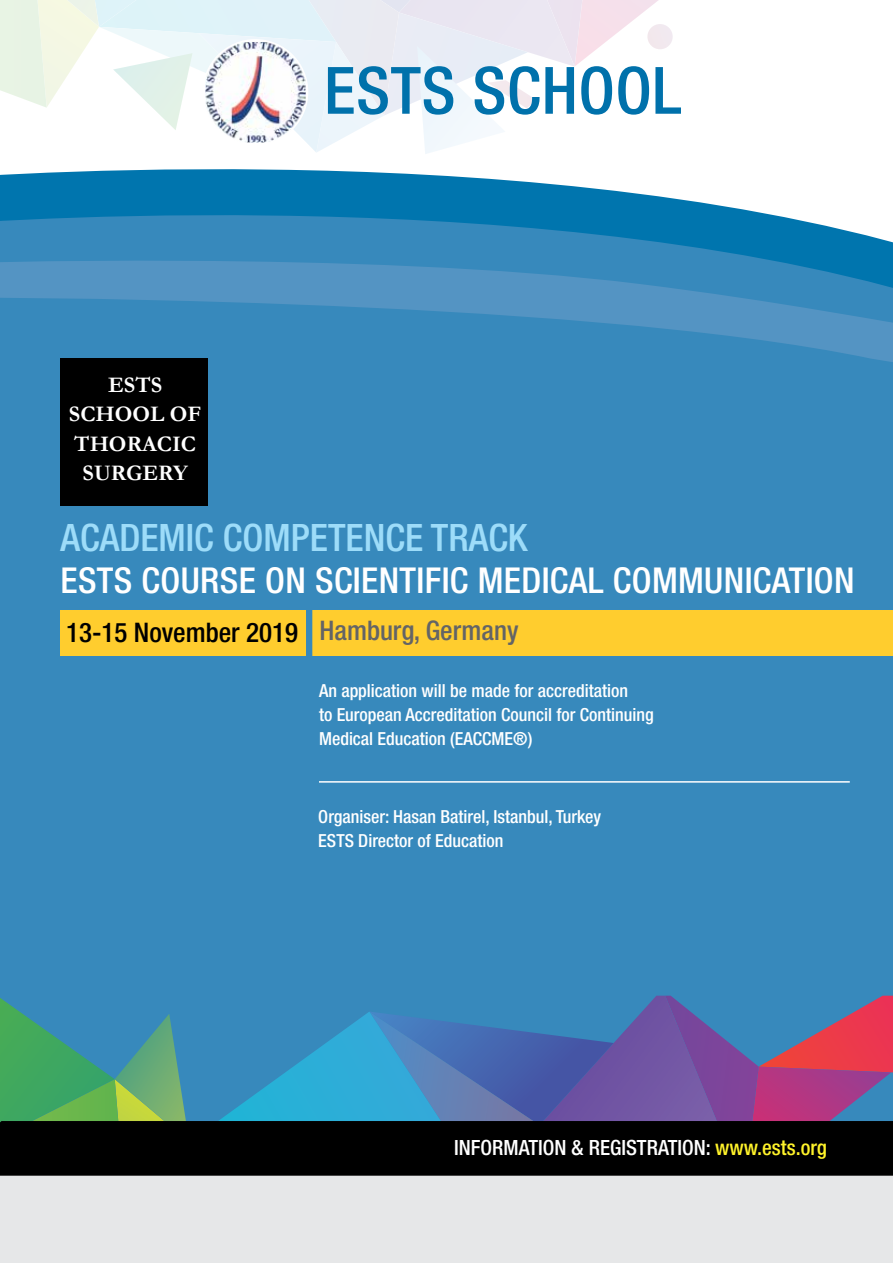
<style>
.page{position:relative;width:893px;height:1263px;background:#fff}
.page>*{position:absolute;margin:0;border:0;box-sizing:border-box;transform-origin:0 0}
.t1{font:500 condensed 65.25px "Helvetica Neue LT Com";letter-spacing:.01em;color:#0071ab}
.t2{font:500 condensed 37.8px "Helvetica Neue LT Com";color:#9ddcf9}
.t3{font:500 condensed 35.7px "Helvetica Neue LT Com";letter-spacing:.01em;color:#fff}
.t4{font:500 condensed 27px "Helvetica Neue LT Com";color:#000}
.t5{font:700 22.35px/29.2px "Garamond";color:#fff;text-align:center}
.t6{font:500 condensed 21px "Helvetica Neue LT Com";color:#fff}
.t7{font:500 condensed 18px/24px "Helvetica Neue LT Com";color:#fff}
.s1{color:#636466}
.s2{color:#fff32a}
</style>
<div class="page">
<div style="left:0;top:349px;width:893px;height:783px;background:#3789bc"></div>
<svg style="left:0;top:996px;width:893px;height:125px"></svg>
<svg style="left:0;top:0;width:658px;height:129px"></svg>
<img style="left:647px;top:24px;width:26px;height:25px">
<div style="left:0;top:1171px;width:893px;height:92px;background:#e6e7e8"></div>
<svg style="left:0;top:129px;width:484px;height:46px"></svg>
<svg style="left:0;top:175px;width:893px;height:75px;fill:#0075ae"></svg>
<svg style="left:0;top:250px;width:893px;height:46px"></svg>
<svg style="left:0;top:296px;width:893px;height:66px;fill:#3789bc"></svg>
<div style="left:0;top:1121px;width:893px;height:55px;background:#000"></div>
<img style="left:205px;top:42px;width:101px;height:101px">
<div style="left:60px;top:610px;width:833px;height:46px;background:#ffcd2e"></div>
<div style="left:306px;top:605px;width:6px;height:56px;background:#3789bc"></div>
<div style="left:60px;top:358px;width:148px;height:147px;background:#000"></div>
<hr style="left:319px;top:781px;width:531px;height:2px;background:#fff">
<p class="t5" style="left:69px;top:370px;width:134px">ESTS<br>SCHOOL OF<br>THORACIC<br>SURGERY</p>
<h1 class="t1" style="left:324px;top:52px;width:359px">ESTS SCHOOL</h1>
<h2 class="t2" style="left:60px;top:515px;width:469px">ACADEMIC COMPETENCE TRACK</h2>
<h3 class="t3" style="left:60px;top:559px;width:796px">ESTS COURSE ON SCIENTIFIC MEDICAL COMMUNICATION</h3>
<h3 class="t4" style="left:66px;top:616px;width:454px">13-15 November 2019 <span class="s1">Hamburg, Germany</span></h3>
<p class="t7" style="left:319px;top:679px;width:336px">An application will be made for accreditation<br>to European Accreditation Council for Continuing<br>Medical Education (EACCME®)</p>
<p class="t7" style="left:318px;top:805px;width:284px">Organiser: Hasan Batirel, Istanbul, Turkey<br>ESTS Director of Education</p>
<p class="t6" style="left:454px;top:1135px;width:374px">INFORMATION &amp; REGISTRATION: <span class="s2">www.ests.org</span></p>
</div>
